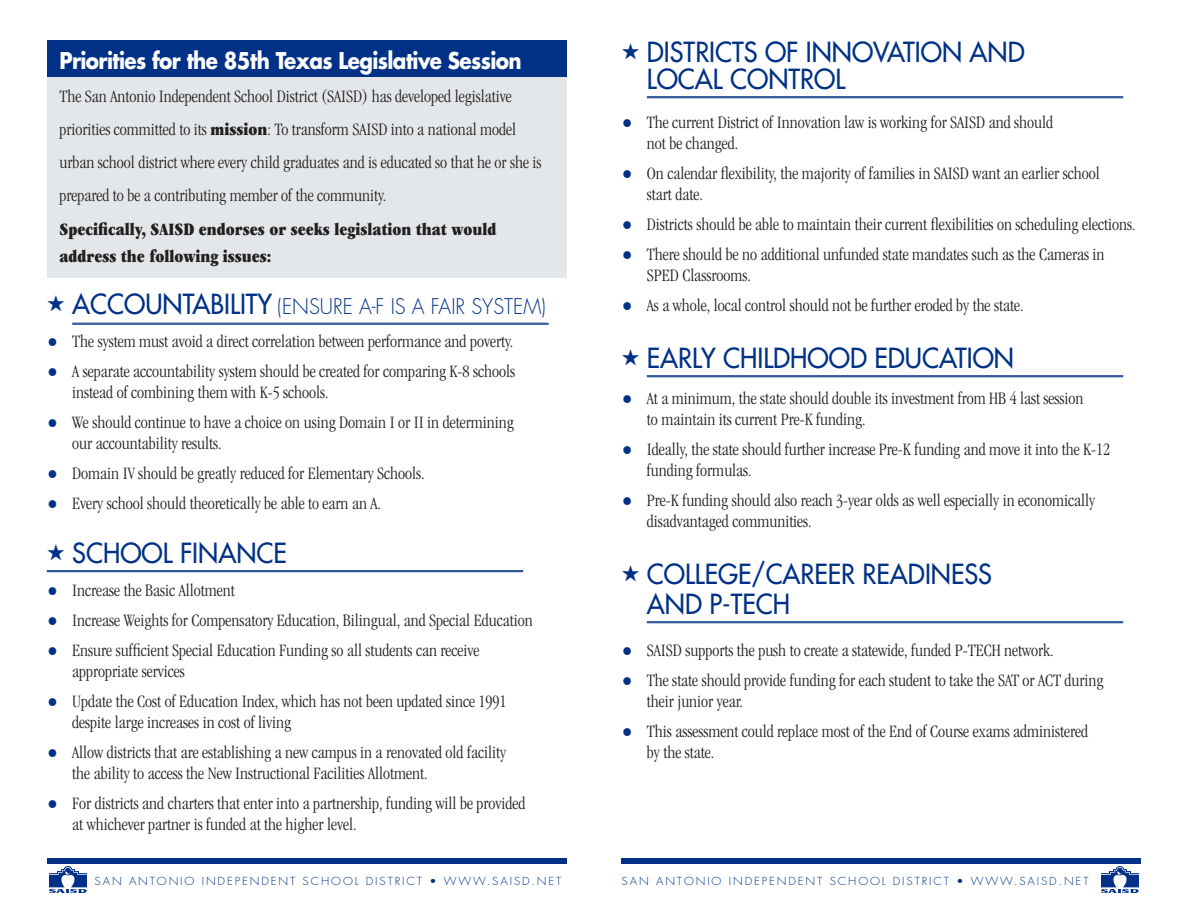
<style>
.page{position:relative;width:1188px;height:918px;background:#fff}
.page>*{position:absolute;margin:0;border:0;box-sizing:border-box;transform-origin:0 0}
.t1{font:27px "Futura";color:#003186;scale:.95 1}
.t2{font:700 22.5px "Futura";letter-spacing:-.03em;color:#fff;scale:.89 1}
.t3{font:300 21px "Futura";color:#003186;scale:.95 1}
.t4{font:300 condensed 18px/33px "Garamond";color:#231f20}
.t5{font:ultra-condensed 18px/27px "Garamond";color:#231f20}
.t6{font:300 10.8px "Futura";letter-spacing:.16em;color:#003186;scale:1.07 1}
.s1{font-weight:400;font-stretch:ultra-condensed}
.s2{font-weight:400;font-size:27px}
.s3{font-family:"Futura";font-weight:400;font-stretch:normal;font-size:21px;color:#003186}
</style>
<div class="page">
<div style="left:47px;top:40px;width:520px;height:238px;background:#e4e7e9"></div>
<hr style="left:72px;top:323px;width:477px;height:1px;background:#003186">
<hr style="left:72px;top:324px;width:477px;height:1px;background:#003186">
<hr style="left:47px;top:570px;width:476px;height:1px;background:#003186">
<hr style="left:47px;top:571px;width:476px;height:1px;background:#003186">
<hr style="left:647px;top:96px;width:476px;height:1px;background:#003186">
<hr style="left:647px;top:98px;width:476px;height:1px;background:#003186">
<hr style="left:647px;top:375px;width:476px;height:1px;background:#003186">
<hr style="left:647px;top:377px;width:476px;height:1px;background:#003186">
<hr style="left:647px;top:621px;width:476px;height:1px;background:#003186">
<hr style="left:647px;top:623px;width:476px;height:1px;background:#003186">
<div style="left:48px;top:40px;width:519px;height:37px;background:#003186"></div>
<div style="left:621px;top:859px;width:520px;height:5px;background:#003186"></div>
<div style="left:47px;top:859px;width:520px;height:5px;background:#003186"></div>
<img style="left:50px;top:867px;width:37px;height:26px">
<img style="left:1101px;top:867px;width:37px;height:26px">
<p class="t2" style="left:59px;top:44px;width:521px">Priorities for the 85th Texas Legislative Session</p>
<p class="t4" style="left:59px;top:79px;width:484px">The San Antonio Independent School District (SAISD) has developed legislative priorities committed to its <span class="s1">mission</span>: To transform SAISD into a national model urban school district where every child graduates and is educated so that he or she is prepared to be a contributing member of the community.</p>
<p class="t5" style="left:59px;top:216px;width:438px">Specifically, SAISD endorses or seeks legislation that would address the following issues:</p>
<p class="t3" style="left:47px;top:293px;width:527px">★ <span class="s2">ACCOUNTABILITY</span> (ENSURE A-F IS A FAIR SYSTEM)</p>
<p class="t4" style="left:47px;top:325px;width:468px"><span class="s3">•</span> The system must avoid a direct correlation between performance and poverty.</p>
<p class="t4" style="left:47px;top:355px;width:470px"><span class="s3">•</span> A separate accountability system should be created for comparing K-8 schools</p>
<p class="t4" style="left:72px;top:376px;width:258px">instead of combining them with K-5 schools.</p>
<p class="t4" style="left:47px;top:406px;width:468px"><span class="s3">•</span> We should continue to have a choice on using Domain I or II in determining</p>
<p class="t4" style="left:72px;top:427px;width:151px">our accountability results.</p>
<p class="t4" style="left:47px;top:457px;width:379px"><span class="s3">•</span> Domain IV should be greatly reduced for Elementary Schools.</p>
<p class="t4" style="left:47px;top:487px;width:336px"><span class="s3">•</span> Every school should theoretically be able to earn an A.</p>
<p class="t1" style="left:47px;top:535px;width:254px">★ SCHOOL FINANCE</p>
<p class="t4" style="left:47px;top:574px;width:189px"><span class="s3">•</span> Increase the Basic Allotment</p>
<p class="t4" style="left:47px;top:604px;width:487px"><span class="s3">•</span> Increase Weights for Compensatory Education, Bilingual, and Special Education</p>
<p class="t4" style="left:47px;top:634px;width:434px"><span class="s3">•</span> Ensure sufficient Special Education Funding so all students can receive</p>
<p class="t4" style="left:72px;top:655px;width:114px">appropriate services</p>
<p class="t4" style="left:47px;top:685px;width:461px"><span class="s3">•</span> Update the Cost of Education Index, which has not been updated since 1991</p>
<p class="t4" style="left:72px;top:706px;width:220px">despite large increases in cost of living</p>
<p class="t4" style="left:47px;top:736px;width:461px"><span class="s3">•</span> Allow districts that are establishing a new campus in a renovated old facility</p>
<p class="t4" style="left:72px;top:757px;width:357px">the ability to access the New Instructional Facilities Allotment.</p>
<p class="t4" style="left:47px;top:787px;width:480px"><span class="s3">•</span> For districts and charters that enter into a partnership, funding will be provided</p>
<p class="t4" style="left:72px;top:808px;width:286px">at whichever partner is funded at the higher level.</p>
<p class="t1" style="left:621px;top:34px;width:426px">★ DISTRICTS OF INNOVATION AND</p>
<p class="t1" style="left:647px;top:61px;width:210px">LOCAL CONTROL</p>
<p class="t4" style="left:621px;top:106px;width:433px"><span class="s3">•</span> The current District of Innovation law is working for SAISD and should</p>
<p class="t4" style="left:647px;top:127px;width:93px">not be changed.</p>
<p class="t4" style="left:621px;top:157px;width:480px"><span class="s3">•</span> On calendar flexibility, the majority of families in SAISD want an earlier school</p>
<p class="t4" style="left:647px;top:178px;width:57px">start date.</p>
<p class="t4" style="left:621px;top:208px;width:516px"><span class="s3">•</span> Districts should be able to maintain their current flexibilities on scheduling elections.</p>
<p class="t4" style="left:621px;top:238px;width:485px"><span class="s3">•</span> There should be no additional unfunded state mandates such as the Cameras in</p>
<p class="t4" style="left:647px;top:259px;width:105px">SPED Classrooms.</p>
<p class="t4" style="left:621px;top:289px;width:404px"><span class="s3">•</span> As a whole, local control should not be further eroded by the state.</p>
<p class="t1" style="left:621px;top:340px;width:415px">★ EARLY CHILDHOOD EDUCATION</p>
<p class="t4" style="left:621px;top:382px;width:464px"><span class="s3">•</span> At a minimum, the state should double its investment from HB 4 last session</p>
<p class="t4" style="left:647px;top:403px;width:220px">to maintain its current Pre-K funding.</p>
<p class="t4" style="left:621px;top:433px;width:490px"><span class="s3">•</span> Ideally, the state should further increase Pre-K funding and move it into the K-12</p>
<p class="t4" style="left:647px;top:454px;width:106px">funding formulas.</p>
<p class="t4" style="left:621px;top:484px;width:475px"><span class="s3">•</span> Pre-K funding should also reach 3-year olds as well especially in economically</p>
<p class="t4" style="left:647px;top:505px;width:166px">disadvantaged communities.</p>
<p class="t1" style="left:621px;top:556px;width:392px">★ COLLEGE/CAREER READINESS</p>
<p class="t1" style="left:647px;top:586px;width:152px">AND P-TECH</p>
<p class="t4" style="left:621px;top:634px;width:434px"><span class="s3">•</span> SAISD supports the push to create a statewide, funded P-TECH network.</p>
<p class="t4" style="left:621px;top:664px;width:484px"><span class="s3">•</span> The state should provide funding for each student to take the SAT or ACT during</p>
<p class="t4" style="left:647px;top:685px;width:98px">their junior year.</p>
<p class="t4" style="left:621px;top:715px;width:468px"><span class="s3">•</span> This assessment could replace most of the End of Course exams administered</p>
<p class="t4" style="left:647px;top:736px;width:69px">by the state.</p>
<p class="t6" style="left:95px;top:874px;width:438px">SAN ANTONIO INDEPENDENT SCHOOL DISTRICT • WWW.SAISD.NET</p>
<p class="t6" style="left:622px;top:874px;width:438px">SAN ANTONIO INDEPENDENT SCHOOL DISTRICT • WWW.SAISD.NET</p>
</div>
